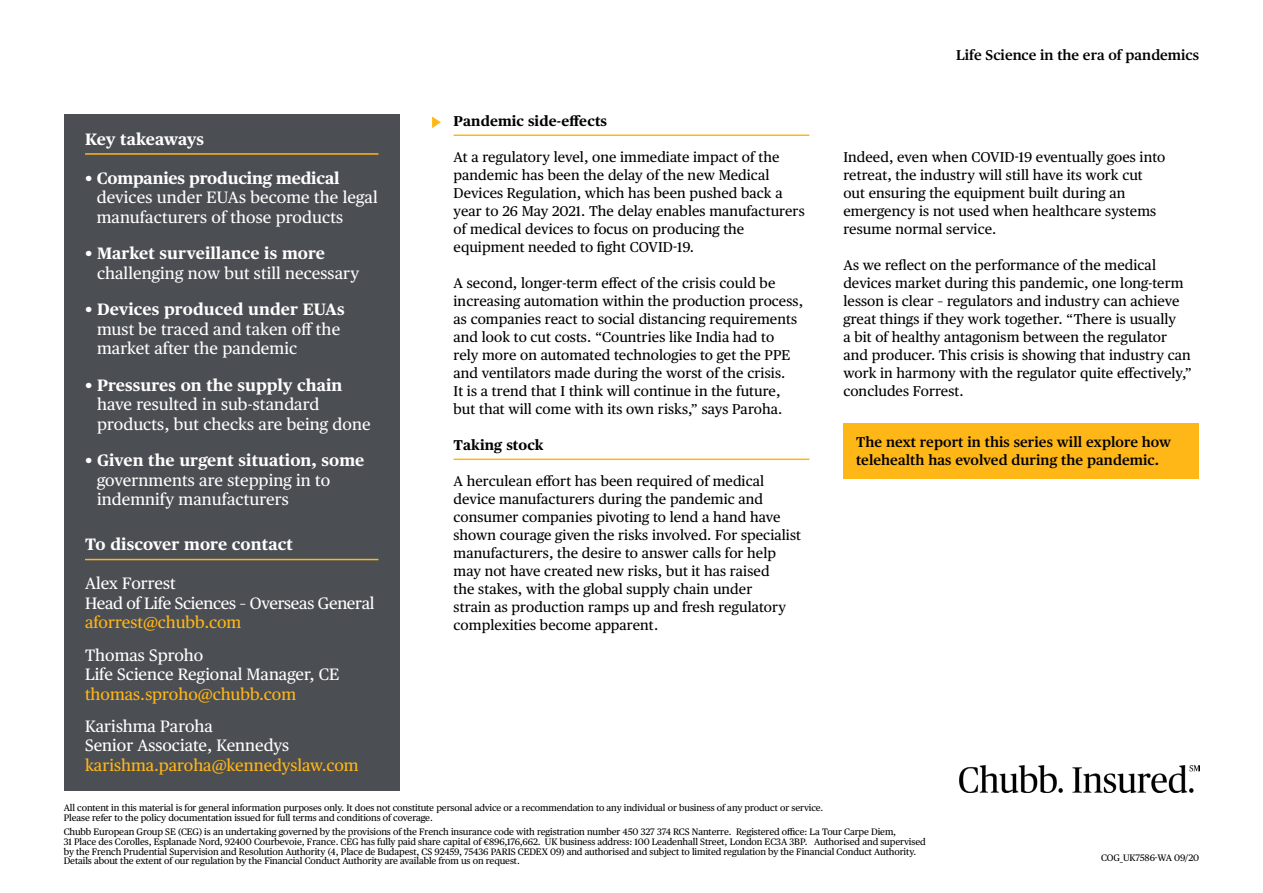
<style>
.page{position:relative;width:1263px;height:893px;background:#fff}
.page>*{position:absolute;margin:0;border:0;box-sizing:border-box;transform-origin:0 0}
.t1{font:16.5px/19.5px "Chubb Publico Text";letter-spacing:.005em;color:#fff}
.t2{font:700 16.5px "Chubb Publico Text";letter-spacing:.005em;color:#fff}
.t3{font:16.5px "Chubb Publico Text";color:#ffb617}
.t4{font:16.5px/19.5px "Chubb Publico Text";letter-spacing:-.02em;color:#fff}
.t5{font:14.25px/18px "Chubb Publico Text";letter-spacing:.005em;color:#000}
.t6{font:600 14.25px/17.2px "Chubb Publico Text";letter-spacing:.005em;color:#000}
.t7{font:700 14.25px "Chubb Publico Text";letter-spacing:.005em;color:#000}
.t8{font:9.3px/9.8px "Chubb Publico Text";letter-spacing:-.01em;color:#000}
</style>
<div class="page">
<div style="left:64px;top:115px;width:336px;height:676px;background:#4b4e53"></div>
<hr style="left:85px;top:153px;width:293px;height:2px;background:#ffb617">
<hr style="left:85px;top:559px;width:293px;height:1px;background:#ffb617">
<img style="left:959px;top:765px;width:240px;height:27px">
<svg style="left:432px;top:116px;width:9px;height:12px"></svg>
<hr style="left:454px;top:135px;width:355px;height:1px;background:#ffb617">
<hr style="left:454px;top:459px;width:355px;height:1px;background:#ffb617">
<div style="left:843px;top:423px;width:356px;height:56px;background:#ffb617"></div>
<p class="t2" style="left:85px;top:126px;width:121px">Key takeaways</p>
<p class="t2" style="left:85px;top:165px;width:256px">• Companies producing medical</p>
<p class="t1" style="left:97px;top:187px;width:283px">devices under EUAs become the legal manufacturers of those products</p>
<p class="t2" style="left:85px;top:241px;width:242px">• Market surveillance is more</p>
<p class="t1" style="left:97px;top:262px;width:264px">challenging now but still necessary</p>
<p class="t2" style="left:85px;top:297px;width:261px">• Devices produced under EUAs</p>
<p class="t1" style="left:97px;top:318px;width:245px">must be traced and taken off the market after the pandemic</p>
<p class="t2" style="left:85px;top:372px;width:259px">• Pressures on the supply chain</p>
<p class="t1" style="left:97px;top:394px;width:275px">have resulted in sub-standard products, but checks are being done</p>
<p class="t2" style="left:85px;top:448px;width:281px">• Given the urgent situation, some</p>
<p class="t1" style="left:97px;top:469px;width:235px">governments are stepping in to indemnify manufacturers</p>
<p class="t2" style="left:85px;top:532px;width:209px">To discover more contact</p>
<p class="t4" style="left:85px;top:573px;width:291px">Alex Forrest<br>Head of Life Sciences – Overseas General</p>
<p class="t3" style="left:85px;top:610px;width:158px">aforrest@chubb.com</p>
<p class="t1" style="left:85px;top:644px;width:256px">Thomas Sproho<br>Life Science Regional Manager, CE</p>
<p class="t3" style="left:85px;top:681px;width:213px">thomas.sproho@chubb.com</p>
<p class="t1" style="left:85px;top:715px;width:206px">Karishma Paroha<br>Senior Associate, Kennedys</p>
<p class="t3" style="left:85px;top:753px;width:275px">karishma.paroha@kennedyslaw.com</p>
<p class="t7" style="left:454px;top:110px;width:155px">Pandemic side-effects</p>
<p class="t5" style="left:454px;top:147px;width:353px">At a regulatory level, one immediate impact of the pandemic has been the delay of the new Medical Devices Regulation, which has been pushed back a year to 26 May 2021. The delay enables manufacturers of medical devices to focus on producing the equipment needed to fight COVID-19.</p>
<p class="t5" style="left:454px;top:273px;width:351px">A second, longer-term effect of the crisis could be increasing automation within the production process, as companies react to social distancing requirements and look to cut costs. “Countries like India had to<br>rely more on automated technologies to get the PPE and ventilators made during the worst of the crisis.<br>It is a trend that I think will continue in the future, but that will come with its own risks,” says Paroha.</p>
<p class="t7" style="left:454px;top:434px;width:92px">Taking stock</p>
<p class="t5" style="left:454px;top:471px;width:349px">A herculean effort has been required of medical device manufacturers during the pandemic and consumer companies pivoting to lend a hand have shown courage given the risks involved. For specialist manufacturers, the desire to answer calls for help may not have created new risks, but it has raised<br>the stakes, with the global supply chain under<br>strain as production ramps up and fresh regulatory complexities become apparent.</p>
<p class="t6" style="left:956px;top:45px;width:245px">Life Science in the era of pandemics</p>
<p class="t5" style="left:843px;top:147px;width:323px">Indeed, even when COVID-19 eventually goes into retreat, the industry will still have its work cut out ensuring the equipment built during an emergency is not used when healthcare systems resume normal service.</p>
<p class="t5" style="left:843px;top:255px;width:350px">As we reflect on the performance of the medical devices market during this pandemic, one long-term lesson is clear – regulators and industry can achieve great things if they work together. “There is usually<br>a bit of healthy antagonism between the regulator and producer. This crisis is showing that industry can work in harmony with the regulator quite effectively,” concludes Forrest.</p>
<p class="t6" style="left:856px;top:433px;width:316px">The next report in this series will explore how telehealth has evolved during the pandemic.</p>
<p class="t8" style="left:64px;top:803px;width:761px">All content in this material is for general information purposes only. It does not constitute personal advice or a recommendation to any individual or business of any product or service.<br>Please refer to the policy documentation issued for full terms and conditions of coverage.</p>
<p class="t8" style="left:64px;top:826px;width:863px">Chubb European Group SE (CEG) is an undertaking governed by the provisions of the French insurance code with registration number 450 327 374 RCS Nanterre. Registered office: La Tour Carpe Diem,<br>31 Place des Corolles, Esplanade Nord, 92400 Courbevoie, France. CEG has fully paid share capital of €896,176,662. UK business address: 100 Leadenhall Street, London EC3A 3BP. Authorised and supervised by the French Prudential Supervision and Resolution Authority (4, Place de Budapest, CS 92459, 75436 PARIS CEDEX 09) and authorised and subject to limited regulation by the Financial Conduct Authority.<br>Details about the extent of our regulation by the Financial Conduct Authority are available from us on request.</p>
<p class="t8" style="left:1101px;top:852px;width:100px">COG_UK7586-WA 09/20</p>
</div>
